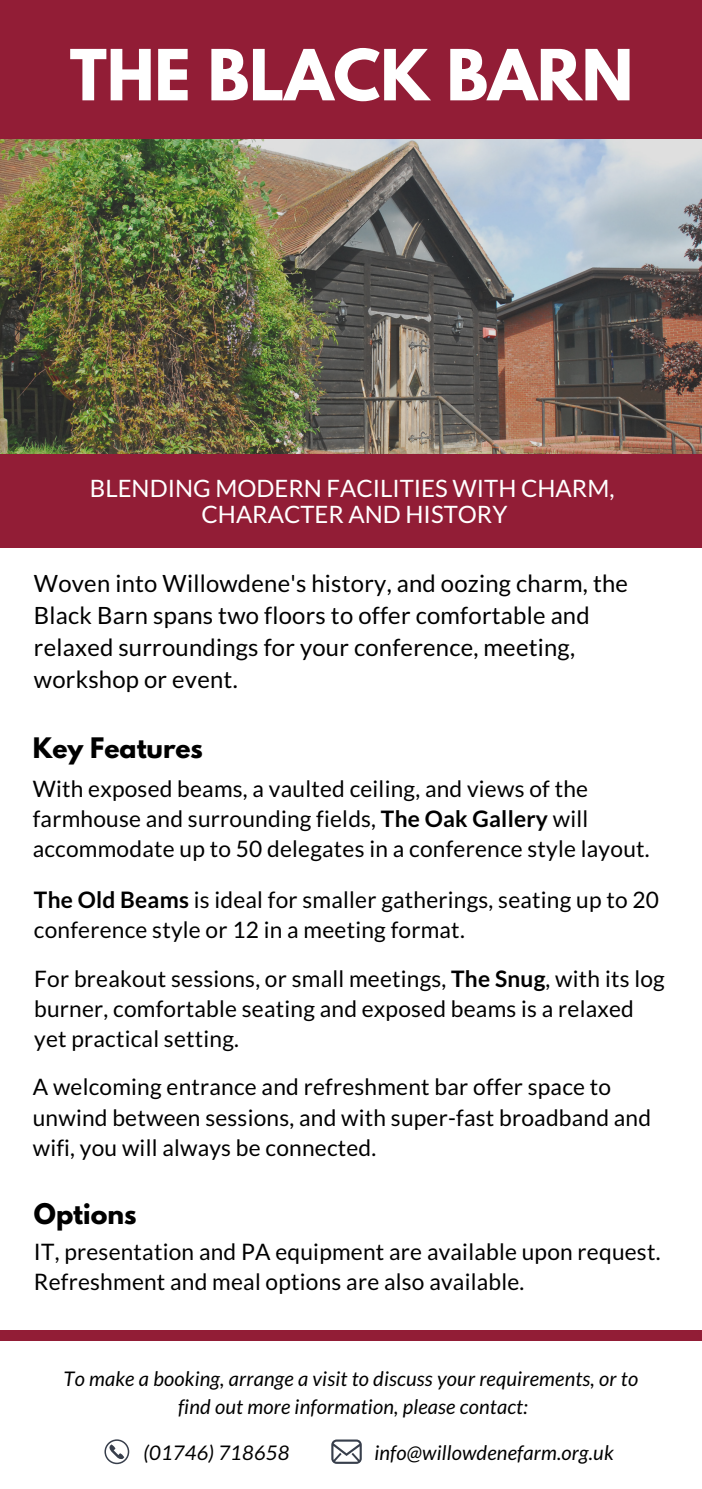
<style>
.page{position:relative;width:702px;height:1489px;background:#fff}
.page>*{position:absolute;margin:0;border:0;box-sizing:border-box;transform-origin:0 0}
.t1{font:700 62.25px "League Spartan";color:#fff}
.t2{font:700 25.25px "League Spartan";color:#000}
.t3{font:700 25px "League Spartan";color:#000}
.t4{font:24px/26.2px "Lato";color:#fff;text-align:center}
.t5{font:23.75px/32px "Lato";letter-spacing:.01em;color:#000}
.t6{font:22.75px/30px "Lato";letter-spacing:.01em;color:#000}
.t7{font:italic 20.25px/28.2px "Lato";letter-spacing:.01em;color:#000;text-align:center}
.s1{font-weight:700}
</style>
<div class="page">
<div style="left:0;top:379px;width:701px;height:169px;background:#921d36"></div>
<div style="left:0;top:0;width:701px;height:155px;background:#921d36"></div>
<div style="left:0;top:1331px;width:701px;height:9px;background:#921d36"></div>
<img style="left:0;top:140px;width:701px;height:314px">
<svg style="left:331px;top:1439px;width:30px;height:25px"></svg>
<svg style="left:104px;top:1439px;width:25px;height:25px"></svg>
<h1 class="t1" style="left:70px;top:44px;width:564px">THE BLACK BARN</h1>
<p class="t4" style="left:90px;top:475px;width:526px">BLENDING MODERN FACILITIES WITH CHARM,<br>CHARACTER AND HISTORY</p>
<p class="t5" style="left:34px;top:567px;width:595px">Woven into Willowdene's history, and oozing charm, the Black Barn spans two floors to offer comfortable and relaxed surroundings for your conference, meeting, workshop or event.</p>
<p class="t3" style="left:33px;top:736px;width:172px">Key Features</p>
<p class="t6" style="left:33px;top:773px;width:618px">With exposed beams, a vaulted ceiling, and views of the farmhouse and surrounding fields, <span class="s1">The Oak Gallery</span> will accommodate up to 50 delegates in a conference style layout.</p>
<p class="t6" style="left:34px;top:884px;width:626px"><span class="s1">The Old Beams</span> is ideal for smaller gatherings, seating up to 20 conference style or 12 in a meeting format.</p>
<p class="t6" style="left:34px;top:963px;width:632px">For breakout sessions, or small meetings, <span class="s1">The Snug</span>, with its log burner, comfortable seating and exposed beams is a relaxed yet practical setting.</p>
<p class="t6" style="left:33px;top:1071px;width:619px">A welcoming entrance and refreshment bar offer space to unwind between sessions, and with super-fast broadband and wifi, you will always be connected.</p>
<p class="t2" style="left:34px;top:1201px;width:104px">Options</p>
<p class="t6" style="left:34px;top:1236px;width:627px">IT, presentation and PA equipment are available upon request.<br>Refreshment and meal options are also available.</p>
<p class="t7" style="left:63px;top:1364px;width:576px">To make a booking, arrange a visit to discuss your requirements, or to find out more information, please contact:</p>
<p class="t7" style="left:143px;top:1438px;width:148px">(01746) 718658</p>
<p class="t7" style="left:374px;top:1437px;width:241px">info@willowdenefarm.org.uk</p>
</div>
